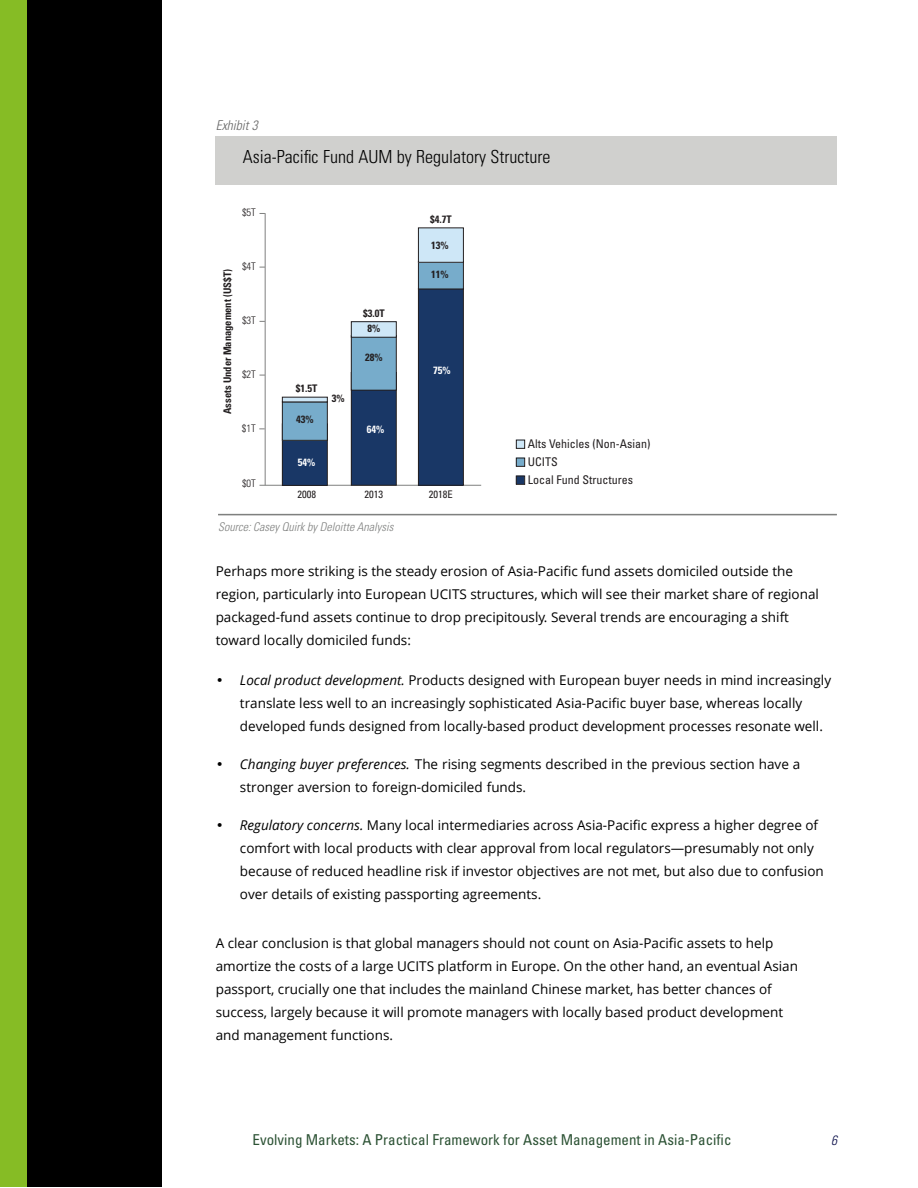
<style>
.page{position:relative;width:918px;height:1188px;background:#fff}
.page>*{position:absolute;margin:0;border:0;box-sizing:border-box;transform-origin:0 0}
.t1{font:300 condensed 18px "Univers";color:#000}
.t2{font:condensed 15px "Univers";color:#2c5234}
.t3{font:13.5px/23px "Open Sans";color:#000}
.t4{font:italic 300 condensed 13.5px "Univers";color:#666}
.t5{font:italic 300 condensed 13.5px "Univers";color:#0c104b}
.t6{font:condensed 12px "Univers";color:#231f20}
.t7{font:italic 300 condensed 12px "Univers";color:#7f807f}
.t8{font:700 condensed 10.5px "Univers";color:#231f20}
.t9{font:300 condensed 10.5px "Univers";color:#231f20}
.t10{font:condensed 10.5px "Univers";color:#231f20}
.t11{font:700 condensed 10.5px "Univers";color:#fff}
.s1{color:#cee7f7}
.s2{color:#77accb}
.s3{color:#193766}
.s4{font-family:"News Gothic BT";font-weight:300}
.s5{font-style:italic}
</style>
<div class="page">
<div style="left:216px;top:137px;width:621px;height:48px;background:#d0d0ce"></div>
<hr style="left:265px;top:213px;width:1px;height:272px;background:#7f807f">
<hr style="left:259px;top:485px;width:222px;height:1px;background:#7f807f">
<div style="left:282px;top:424px;width:45px;height:61px;background:#193766"></div>
<div style="left:282px;top:424px;width:46px;height:62px;border:1px solid #231f20"></div>
<hr style="left:218px;top:514px;width:619px;height:1px;background:#7f807f">
<div style="left:282px;top:402px;width:45px;height:38px;background:#77accb"></div>
<div style="left:282px;top:402px;width:46px;height:39px;border:1px solid #231f20"></div>
<div style="left:282px;top:397px;width:45px;height:5px;background:#cee7f7"></div>
<div style="left:351px;top:372px;width:45px;height:113px;background:#193766"></div>
<div style="left:351px;top:372px;width:46px;height:114px;border:1px solid #231f20"></div>
<div style="left:351px;top:336px;width:45px;height:54px;background:#77accb"></div>
<div style="left:351px;top:335px;width:46px;height:56px;border:1px solid #231f20"></div>
<div style="left:351px;top:322px;width:45px;height:15px;background:#cee7f7"></div>
<div style="left:351px;top:321px;width:46px;height:17px;border:1px solid #231f20"></div>
<div style="left:418px;top:289px;width:45px;height:196px;background:#193766"></div>
<div style="left:418px;top:288px;width:46px;height:198px;border:1px solid #231f20"></div>
<div style="left:418px;top:261px;width:45px;height:28px;background:#77accb"></div>
<div style="left:418px;top:261px;width:46px;height:28px;border:1px solid #231f20"></div>
<div style="left:418px;top:228px;width:45px;height:34px;background:#cee7f7"></div>
<div style="left:418px;top:227px;width:46px;height:36px;border:1px solid #231f20"></div>
<div style="left:0;top:0;width:162px;height:1187px;background:#000"></div>
<div style="left:0;top:0;width:27px;height:1187px;background:#86bc25"></div>
<p class="t4" style="left:216px;top:120px;width:44px">Exhibit 3</p>
<h1 class="t1" style="left:243px;top:150px;width:309px">Asia-Pacific Fund AUM by Regulatory Structure</h1>
<p class="t9" style="left:242px;top:208px;width:15px">$5T</p>
<p class="t8" style="left:223px;top:414px;width:147px;rotate:-90deg">Assets Under Management (US$T)</p>
<p class="t9" style="left:242px;top:262px;width:15px">$4T</p>
<p class="t9" style="left:242px;top:317px;width:15px">$3T</p>
<p class="t9" style="left:242px;top:370px;width:15px">$2T</p>
<p class="t9" style="left:242px;top:424px;width:15px">$1T</p>
<p class="t9" style="left:242px;top:480px;width:15px">$0T</p>
<p class="t8" style="left:430px;top:216px;width:23px">$4.7T</p>
<p class="t8" style="left:431px;top:241px;width:19px">13%</p>
<p class="t8" style="left:296px;top:384px;width:23px">$1.5T</p>
<p class="t8" style="left:296px;top:416px;width:19px">43%</p>
<p class="t11" style="left:298px;top:458px;width:19px">54%</p>
<p class="t8" style="left:332px;top:395px;width:14px">3%</p>
<p class="t8" style="left:363px;top:310px;width:23px">$3.0T</p>
<p class="t8" style="left:367px;top:325px;width:14px">8%</p>
<p class="t8" style="left:365px;top:354px;width:19px">28%</p>
<p class="t11" style="left:367px;top:425px;width:19px">64%</p>
<p class="t8" style="left:431px;top:270px;width:19px">11%</p>
<p class="t11" style="left:433px;top:367px;width:19px">75%</p>
<p class="t10" style="left:297px;top:491px;width:20px">2008</p>
<p class="t10" style="left:364px;top:491px;width:20px">2013</p>
<p class="t10" style="left:429px;top:491px;width:25px">2018E</p>
<p class="t7" style="left:218px;top:522px;width:177px">Source: Casey Quirk by Deloitte Analysis</p>
<p class="t6" style="left:516px;top:440px;width:136px"><span class="s1">■</span> Alts Vehicles (Non-Asian)</p>
<p class="t6" style="left:516px;top:458px;width:43px"><span class="s2">■</span> UCITS</p>
<p class="t6" style="left:516px;top:476px;width:119px"><span class="s3">■</span> Local Fund Structures</p>
<p class="t3" style="left:216px;top:559px;width:605px">Perhaps more striking is the steady erosion of Asia-Pacific fund assets domiciled outside the region, particularly into European UCITS structures, which will see their market share of regional packaged-fund assets continue to drop precipitously. Several trends are encouraging a shift toward locally domiciled funds:</p>
<p class="t3" style="left:240px;top:668px;width:593px;text-indent:-24px"><span class="s4">•</span> <span class="s5">Local product development.</span> Products designed with European buyer needs in mind increasingly translate less well to an increasingly sophisticated Asia-Pacific buyer base, whereas locally developed funds designed from locally-based product development processes resonate well.</p>
<p class="t3" style="left:240px;top:752px;width:562px;text-indent:-24px"><span class="s4">•</span> <span class="s5">Changing buyer preferences.</span> The rising segments described in the previous section have a stronger aversion to foreign-domiciled funds.</p>
<p class="t3" style="left:240px;top:813px;width:585px;text-indent:-24px"><span class="s4">•</span> <span class="s5">Regulatory concerns.</span> Many local intermediaries across Asia-Pacific express a higher degree of comfort with local products with clear approval from local regulators—presumably not only because of reduced headline risk if investor objectives are not met, but also due to confusion over details of existing passporting agreements.</p>
<p class="t3" style="left:216px;top:931px;width:584px">A clear conclusion is that global managers should not count on Asia-Pacific assets to help amortize the costs of a large UCITS platform in Europe. On the other hand, an eventual Asian passport, crucially one that includes the mainland Chinese market, has better chances of success, largely because it will promote managers with locally based product development and management functions.</p>
<p class="t2" style="left:253px;top:1134px;width:481px">Evolving Markets: A Practical Framework for Asset Management in Asia-Pacific</p>
<p class="t5" style="left:831px;top:1135px;width:7px">6</p>
</div>
